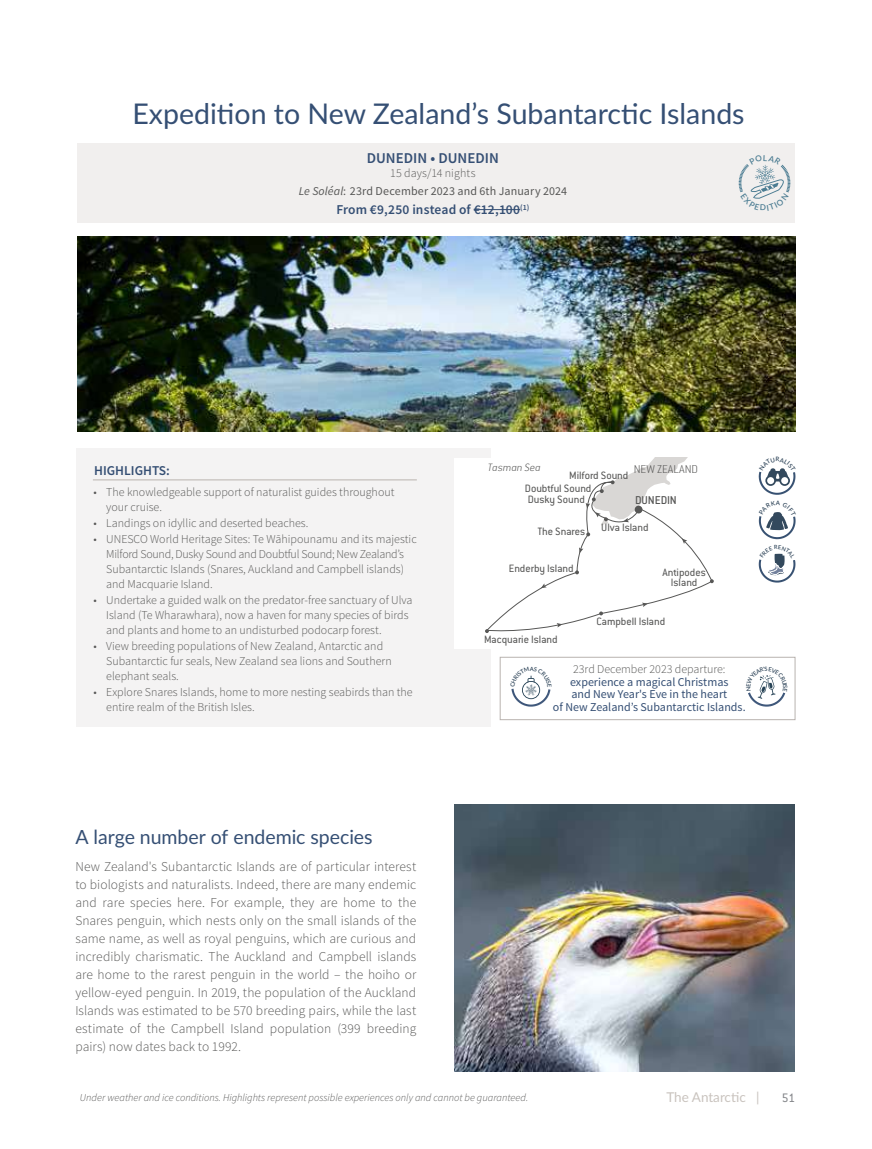
<style>
.page{position:relative;width:872px;height:1149px;background:#fff}
.page>*{position:absolute;margin:0;border:0;box-sizing:border-box;transform-origin:0 0}
.t1{font:28.5px "Lato";color:#354f74}
.t2{font:19.5px "Lato";letter-spacing:-.005em;color:#354f74}
.t3{font:600 15px "Source Sans Pro";letter-spacing:.005em;color:#354f74}
.t4{font:300 13.5px/18px "Source Sans Pro";letter-spacing:.005em;color:#575756;text-align:justify}
.t5{font:600 13.5px "Source Sans Pro";color:#354f74}
.t6{font:13.5px "Lato";color:#c9c3be}
.t7{font:13.5px "Conduit ITC Std";color:#86888c}
.t8{font:200 12.45px "Conduit ITC Std";color:#575756}
.t9{font:500 12.45px "Conduit ITC Std";letter-spacing:-.01em;color:#575756}
.t10{font:300 12px/15px "Source Sans Pro";color:#575756}
.t11{font:12px/12.8px "Source Sans Pro";color:#354f74;text-align:center}
.t12{font:12px/17.4px "Source Sans Pro";letter-spacing:.01em;color:#575756;text-align:center}
.t13{font:11.7px/13.5px "Conduit ITC Std";color:#575756}
.t14{font:italic 200 11.7px "Conduit ITC Std";color:#575756}
.t15{font:italic 300 10.5px "Source Sans Pro";color:#575756}
.s1{font-weight:300}
.s2{font-style:italic}
</style>
<div class="page">
<div style="left:77px;top:143px;width:718px;height:80px;background:#f1efee"></div>
<hr style="left:474px;top:209px;width:46px;height:1px;background:#354f74">
<div style="left:77px;top:448px;width:414px;height:278px;background:#f4f3f3"></div>
<hr style="left:93px;top:479px;width:324px;height:1px;background:#b9b3ae">
<div style="left:455px;top:457px;width:289px;height:191px;background:#fff"></div>
<svg style="left:485px;top:457px;width:229px;height:176px"></svg>
<div style="left:500px;top:656px;width:295px;height:63px;border:1px solid #b9b3af"></div>
<img style="left:454px;top:804px;width:340px;height:267px">
<img style="left:77px;top:237px;width:718px;height:194px">
<svg style="left:748px;top:675px;width:38px;height:31px"></svg>
<svg style="left:511px;top:675px;width:40px;height:31px"></svg>
<svg style="left:738px;top:164px;width:53px;height:35px"></svg>
<svg style="left:758px;top:553px;width:38px;height:29px"></svg>
<svg style="left:758px;top:468px;width:38px;height:27px"></svg>
<svg style="left:758px;top:512px;width:38px;height:27px"></svg>
<h1 class="t1" style="left:132px;top:94px;width:613px">Expedition to New Zealand’s Subantarctic Islands</h1>
<p class="t3" style="left:367px;top:148px;width:134px">DUNEDIN • DUNEDIN</p>
<p class="t12" style="left:299px;top:165px;width:270px"><span class="s1">15 days/14 nights<br></span><span class="s2">Le Soléal</span>: 23rd December 2023 and 6th January 2024</p>
<p class="t5" style="left:336px;top:201px;width:194px">From €9,250 instead of €12,100<sup>(1)</sup></p>
<p class="t5" style="left:94px;top:461px;width:77px">HIGHLIGHTS:</p>
<p class="t10" style="left:106px;top:484px;width:290px;text-indent:-13px">• The knowledgeable support of naturalist guides throughout your cruise.</p>
<p class="t10" style="left:93px;top:515px;width:216px">• Landings on idyllic and deserted beaches.</p>
<p class="t10" style="left:106px;top:531px;width:312px;text-indent:-13px">• UNESCO World Heritage Sites: Te Wāhipounamu and its majestic Milford Sound, Dusky Sound and Doubtful Sound; New Zealand’s Subantarctic Islands (Snares, Auckland and Campbell islands) and Macquarie Island.</p>
<p class="t10" style="left:106px;top:592px;width:308px;text-indent:-13px">• Undertake a guided walk on the predator-free sanctuary of Ulva<br>Island (Te Wharawhara), now a haven for many species of birds and plants and home to an undisturbed podocarp forest.</p>
<p class="t10" style="left:106px;top:638px;width:287px;text-indent:-13px">• View breeding populations of New Zealand, Antarctic and<br>Subantarctic fur seals, New Zealand sea lions and Southern elephant seals.</p>
<p class="t10" style="left:106px;top:684px;width:308px;text-indent:-13px">• Explore Snares Islands, home to more nesting seabirds than the entire realm of the British Isles.</p>
<h2 class="t2" style="left:75px;top:823px;width:299px">A large number of endemic species</h2>
<p class="t4" style="left:75px;top:857px;width:342px">New Zealand's Subantarctic Islands are of particular interest to biologists and naturalists. Indeed, there are many endemic and rare species here. For example, they are home to the Snares penguin, which nests only on the small islands of the same name, as well as royal penguins, which are curious and incredibly charismatic. The Auckland and Campbell islands are home to the rarest penguin in the world – the hoiho or yellow-eyed penguin. In 2019, the population of the Auckland Islands was estimated to be 570 breeding pairs, while the last estimate of the Campbell Island population (399 breeding pairs) now dates back to 1992.</p>
<p class="t14" style="left:488px;top:460px;width:54px">Tasman Sea</p>
<p class="t8" style="left:634px;top:461px;width:66px">NEW ZEALAND</p>
<p class="t13" style="left:525px;top:468px;width:105px;text-indent:44px">Milford Sound<br>Doubtful Sound</p>
<p class="t13" style="left:528px;top:492px;width:59px">Dusky Sound</p>
<p class="t13" style="left:538px;top:524px;width:49px">The Snares</p>
<p class="t13" style="left:509px;top:561px;width:66px">Enderby Island</p>
<p class="t13" style="left:662px;top:566px;width:45px;line-height:10.5px;text-align:center">Antipodes<br>Island</p>
<p class="t13" style="left:596px;top:614px;width:70px">Campbell Island</p>
<p class="t13" style="left:484px;top:632px;width:75px">Macquarie Island</p>
<p class="t9" style="left:635px;top:492px;width:43px">DUNEDIN</p>
<p class="t13" style="left:601px;top:520px;width:49px">Ulva Island</p>
<p class="t10" style="left:573px;top:661px;width:154px">23rd December 2023 departure:</p>
<p class="t11" style="left:553px;top:675px;width:194px">experience a magical Christmas<br>and New Year's Eve in the heart<br>of New Zealand’s Subantarctic Islands.</p>
<p class="t15" style="left:80px;top:1091px;width:450px">Under weather and ice conditions. Highlights represent possible experiences only and cannot be guaranteed.</p>
<p class="t6" style="left:666px;top:1087px;width:95px">The Antarctic |</p>
<p class="t7" style="left:782px;top:1089px;width:15px">51</p>
</div>
